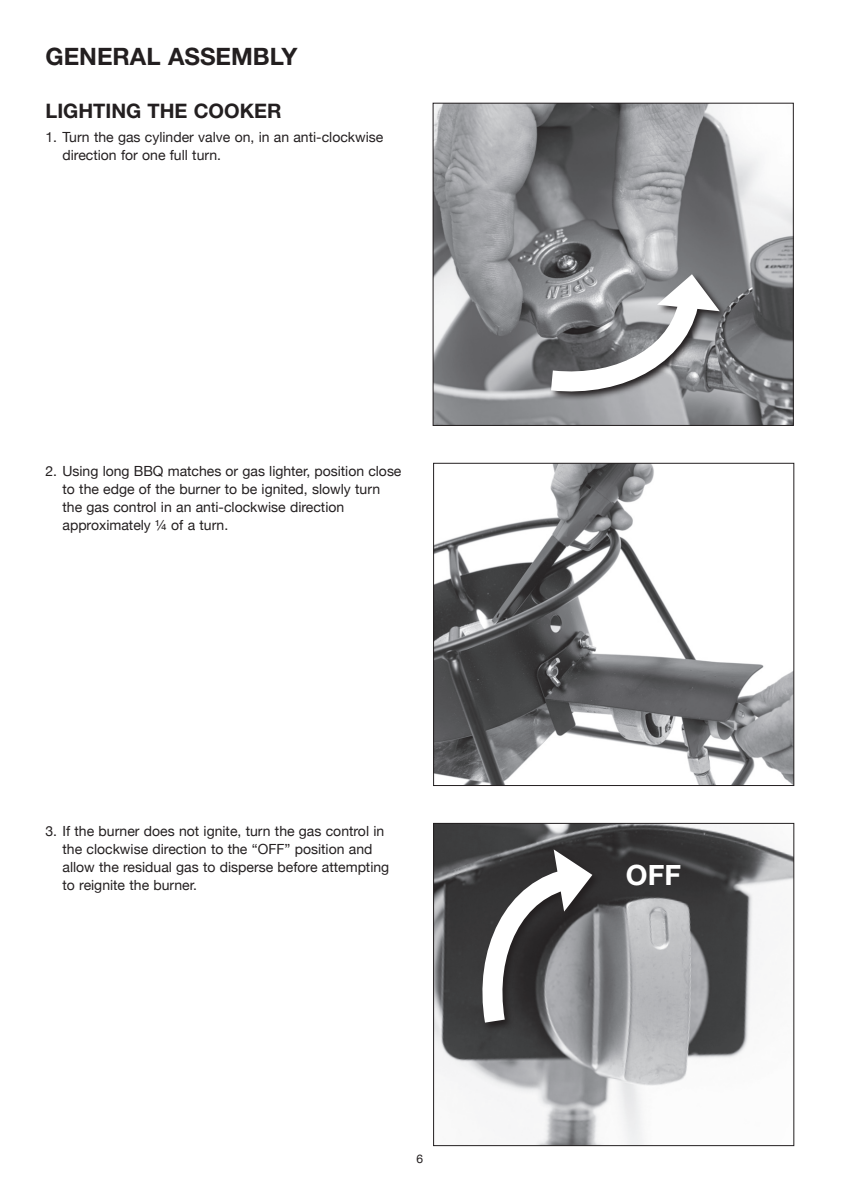
<style>
.page{position:relative;width:841px;height:1189px;background:#fff}
.page>*{position:absolute;margin:0;border:0;box-sizing:border-box;transform-origin:0 0}
.t1{font:700 28px "Helvetica Neue";color:#fff}
.t2{font:700 24px "Helvetica Neue";color:#231f20}
.t3{font:700 20px "Helvetica Neue";color:#231f20}
.t4{font:14px/18px "Helvetica Neue";color:#231f20}
.t5{font:12px "Helvetica Neue";color:#231f20}
</style>
<div class="page">
<img style="left:435px;top:105px;width:356px;height:319px">
<div style="left:433px;top:103px;width:360px;height:323px;border:1px solid #231f20"></div>
<img style="left:435px;top:825px;width:357px;height:319px">
<div style="left:433px;top:823px;width:361px;height:323px;border:1px solid #231f20"></div>
<img style="left:435px;top:465px;width:357px;height:319px">
<div style="left:433px;top:463px;width:361px;height:323px;border:1px solid #231f20"></div>
<svg style="left:549px;top:273px;width:179px;height:128px;background:#828386"></svg>
<svg style="left:530px;top:273px;width:189px;height:125px"></svg>
<svg style="left:480px;top:848px;width:122px;height:184px"></svg>
<svg style="left:478px;top:849px;width:117px;height:195px"></svg>
<h2 class="t2" style="left:45px;top:41px;width:253px">GENERAL ASSEMBLY</h2>
<h3 class="t3" style="left:45px;top:98px;width:237px">LIGHTING THE COOKER</h3>
<p class="t4" style="left:62px;top:128px;width:322px;text-indent:-17px">1. Turn the gas cylinder valve on, in an anti-clockwise direction for one full turn.</p>
<p class="t4" style="left:62px;top:463px;width:340px;text-indent:-17px">2. Using long BBQ matches or gas lighter, position close to the edge of the burner to be ignited, slowly turn the gas control in an anti-clockwise direction approximately ¼ of a turn.</p>
<p class="t4" style="left:62px;top:823px;width:328px;text-indent:-17px">3. If the burner does not ignite, turn the gas control in the clockwise direction to the “OFF” position and allow the residual gas to disperse before attempting to reignite the burner.</p>
<p class="t5" style="left:416px;top:1149px;width:8px">6</p>
<h1 class="t1" style="left:626px;top:858px;width:56px">OFF</h1>
</div>
